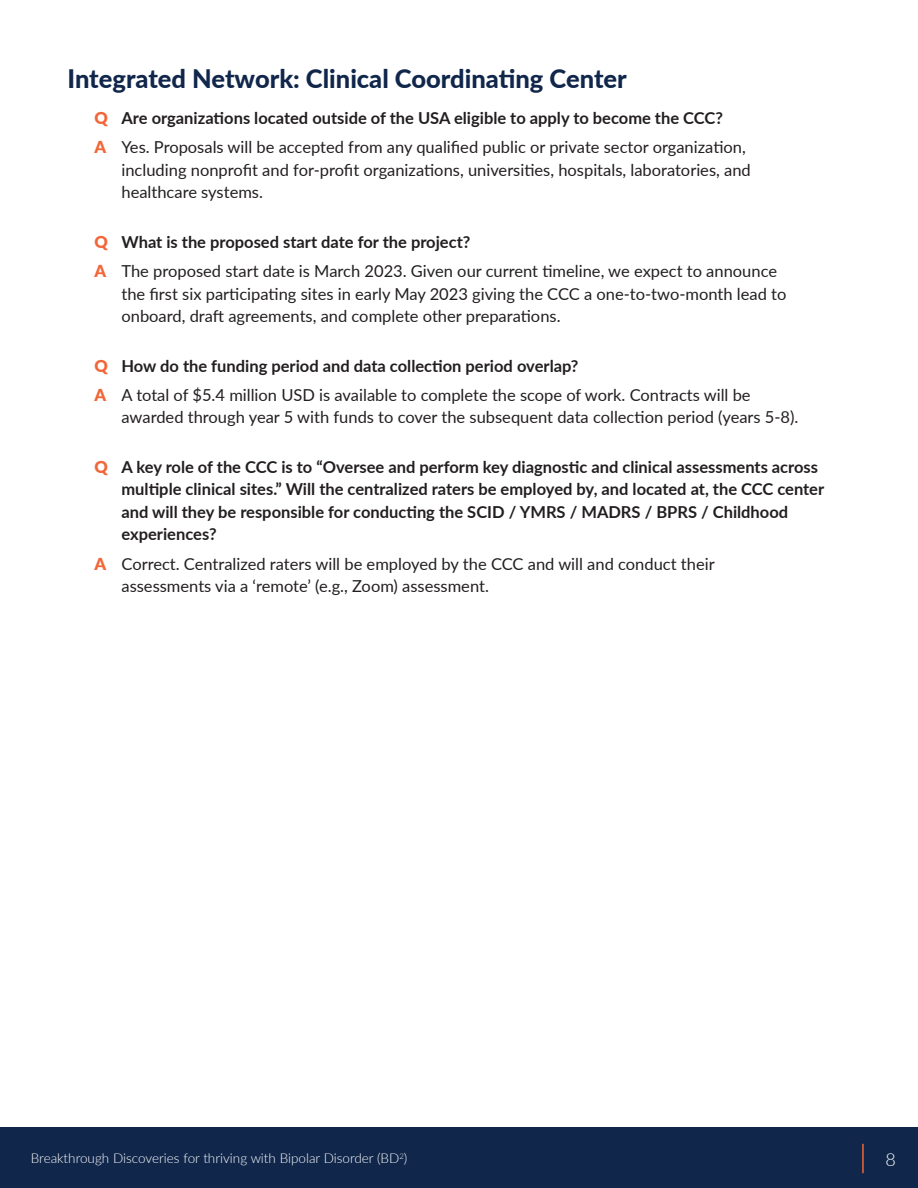
<style>
.page{position:relative;width:918px;height:1188px;background:#fff}
.page>*{position:absolute;margin:0;border:0;box-sizing:border-box;transform-origin:0 0}
.t1{font:800 25.5px "Lato";color:#10264b}
.t2{font:300 18px "Lato";color:#fff}
.t3{font:16.5px/29.2px "Lato";color:#231f20}
.t4{font:700 16.5px/22.5px "Lato";color:#231f20}
.t5{font:300 13.5px "Lato";color:#fff}
.t6{font:300 7.8px "Lato";color:#fff}
.s1{font-weight:900;color:#f26638}
.s2{font-weight:700}
.s3{font-size:13.5px}
</style>
<div class="page">
<div style="left:0;top:1128px;width:918px;height:60px;background:#10264b"></div>
<hr style="left:862px;top:1144px;width:2px;height:29px;background:#f26638">
<h1 class="t1" style="left:68px;top:60px;width:561px">Integrated Network: Clinical Coordinating Center</h1>
<p class="t3" style="left:94px;top:103px;width:653px"><span class="s1">Q</span> <span class="s2">Are organizations located outside of the USA eligible to apply to become the CCC?<br></span><span class="s1">A</span> Yes. Proposals will be accepted from any qualified public or private sector organization,</p>
<p class="t3" style="left:121px;top:158px;width:631px;line-height:22.5px">including nonprofit and for-profit organizations, universities, hospitals, laboratories, and healthcare systems.</p>
<p class="t3" style="left:94px;top:226px;width:684px"><span class="s1">Q</span> <span class="s2">What is the proposed start date for the project?<br></span><span class="s1">A</span> The proposed start date is March 2023. Given our current timeline, we expect to announce</p>
<p class="t3" style="left:121px;top:282px;width:666px;line-height:22.5px">the first six participating sites in early May 2023 giving the CCC a one-to-two-month lead to onboard, draft agreements, and complete other preparations.</p>
<p class="t3" style="left:94px;top:350px;width:658px"><span class="s1">Q</span> <span class="s2">How do the funding period and data collection period overlap?<br></span><span class="s1">A</span> A total of $5.4 million USD is available to complete the scope of work. Contracts will be</p>
<p class="t3" style="left:121px;top:402px;width:679px">awarded through year 5 with funds to cover the subsequent data collection period (years 5-8).</p>
<p class="t4" style="left:121px;top:455px;width:704px;text-indent:-27px"><span class="s1">Q</span> A key role of the CCC is to “Oversee and perform key diagnostic and clinical assessments across multiple clinical sites.” Will the centralized raters be employed by, and located at, the CCC center and will they be responsible for conducting the SCID / YMRS / MADRS / BPRS / Childhood experiences?</p>
<p class="t3" style="left:121px;top:552px;width:595px;line-height:22.5px;text-indent:-27px"><span class="s1">A</span> Correct. Centralized raters will be employed by the CCC and will and conduct their assessments via a ‘remote’ (e.g., Zoom) assessment.</p>
<p class="t5" style="left:31px;top:1149px;width:370px">Breakthrough Discoveries for thriving with Bipolar Disorder (BD</p>
<p class="t2" style="left:886px;top:1147px;width:12px">8</p>
<p class="t6" style="left:399px;top:1151px;width:10px">2<span class="s3">)</span></p>
</div>
